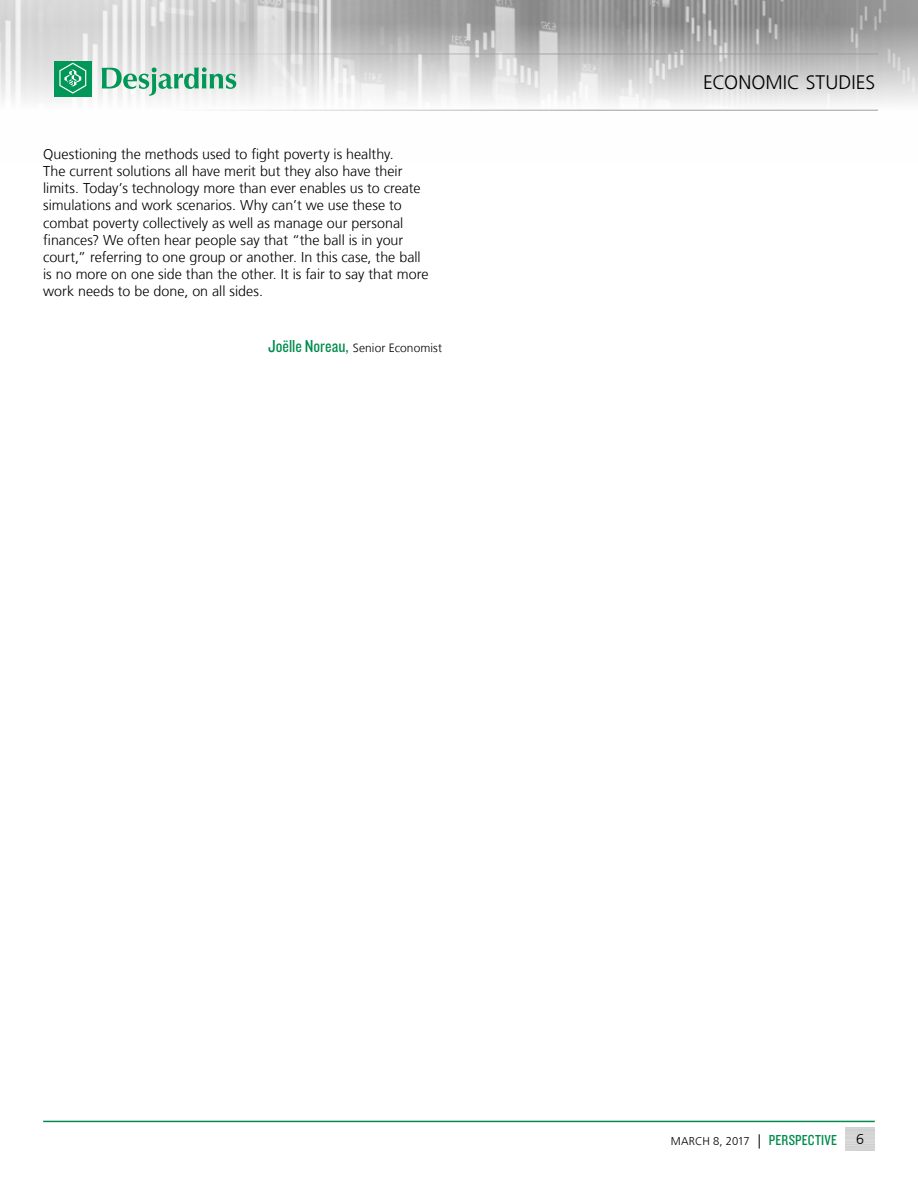
<style>
.page{position:relative;width:918px;height:1188px;background:#fff}
.page>*{position:absolute;margin:0;border:0;box-sizing:border-box;transform-origin:0 0}
.t1{font:300 19.5px "Frutiger LT";letter-spacing:.005em;color:#000}
.t2{font:300 14.25px/17.1px "Frutiger LT";color:#000}
.t3{font:300 12px "Frutiger LT";letter-spacing:.01em;color:#000}
.t4{font:300 11.25px "Frutiger LT";letter-spacing:-.005em;color:#000}
.s1{font-family:"Knockout 29 Junior Ltweight";font-weight:400;font-size:18px;color:#008b4d}
.s2{font-size:14.25px}
.s3{font-family:"Knockout 29 Junior Ltweight";font-weight:400;font-size:15px;color:#008b4d}
</style>
<div class="page">
<img style="left:0;top:0;width:918px;height:110px">
<hr style="left:0;top:54px;width:878px;height:1px;background:#9d9d9c">
<hr style="left:0;top:110px;width:878px;height:1px;background:#9d9d9c">
<div style="left:54px;top:61px;width:38px;height:36px;background:#009757"></div>
<svg style="left:59px;top:63px;width:27px;height:31px"></svg>
<svg style="left:102px;top:67px;width:134px;height:29px"></svg>
<hr style="left:43px;top:1121px;width:832px;height:1px;background:#008b4d">
<p class="t2" style="left:43px;top:146px;width:387px">Questioning the methods used to fight poverty is healthy.<br>The current solutions all have merit but they also have their limits. Today’s technology more than ever enables us to create simulations and work scenarios. Why can’t we use these to combat poverty collectively as well as manage our personal finances? We often hear people say that “the ball is in your court,” referring to one group or another. In this case, the ball is no more on one side than the other. It is fair to say that more work needs to be done, on all sides.</p>
<p class="t3" style="left:268px;top:341px;width:175px"><span class="s1">Joëlle Noreau,</span> Senior Economist</p>
<h1 class="t1" style="left:703px;top:72px;width:174px">ECONOMIC STUDIES</h1>
<p class="t4" style="left:671px;top:1135px;width:168px">MARCH 8, 2017 <span class="s2">|</span> <span class="s3">PERSPECTIVE</span></p>
<p class="t2" style="left:856px;top:1131px;width:9px">6</p>
</div>
